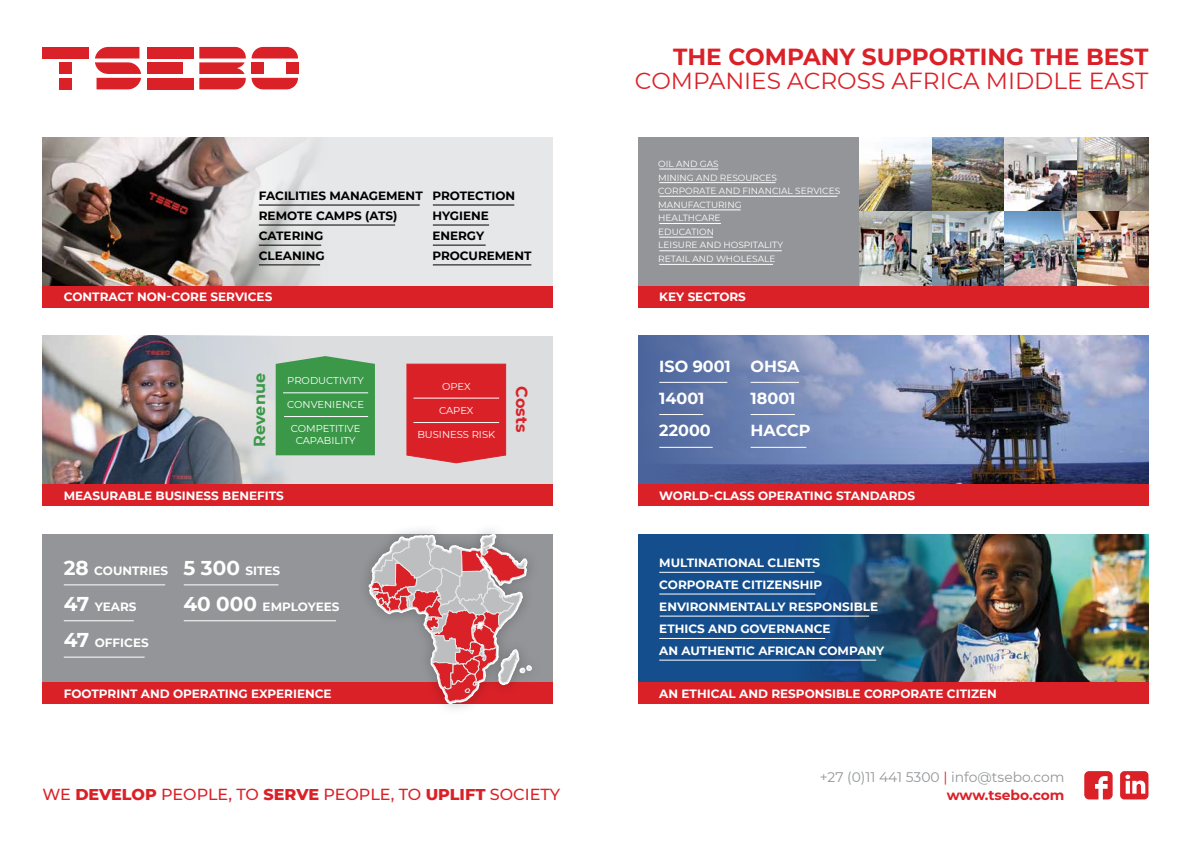
<style>
.page{position:relative;width:1191px;height:842px;background:#fff}
.page>*{position:absolute;margin:0;border:0;box-sizing:border-box;transform-origin:0 0}
.t1{font:23.2px "Montserrat";color:#da2128}
.t2{font:700 23.2px "Montserrat";color:#da2128}
.t3{font:500 16px "Montserrat";letter-spacing:-.005em;color:#da2128}
.t4{font:700 16px/32px "Montserrat";color:#fff}
.t5{font:700 16px "Montserrat";color:#3a9848}
.t6{font:700 16px "Montserrat";color:#da2128}
.t7{font:13.9px "Montserrat";color:#939598}
.t8{font:700 13.9px "Montserrat";color:#da2128}
.t9{font:700 12px/22px "Montserrat";color:#fff}
.t10{font:700 12px/20px "Montserrat";color:#000}
.t11{font:10px/12px "Montserrat";color:#fff;text-align:center}
.t12{font:9px/13.5px "Montserrat";color:#fff}
.s1{font-size:20px}
.s2{color:#da2128}
.s3{font-weight:800}
</style>
<div class="page">
<div style="left:638px;top:137px;width:510px;height:149px;background:#939598"></div>
<img style="left:859px;top:137px;width:289px;height:149px">
<div style="left:43px;top:534px;width:510px;height:149px;background:#939598"></div>
<div style="left:43px;top:683px;width:510px;height:21px;background:#da2128"></div>
<div style="left:43px;top:336px;width:510px;height:149px;background:#dcddde"></div>
<img style="left:43px;top:336px;width:249px;height:148px">
<div style="left:43px;top:137px;width:510px;height:149px;background:#e6e7e8"></div>
<img style="left:43px;top:137px;width:284px;height:149px">
<div style="left:43px;top:286px;width:510px;height:21px;background:#da2128"></div>
<svg style="left:406px;top:364px;width:100px;height:99px"></svg>
<div style="left:276px;top:356px;width:99px;height:99px;background:#3a9848"></div>
<hr style="left:283px;top:393px;width:85px;height:1px;background:#fff">
<hr style="left:413px;top:398px;width:86px;height:1px;background:#fff">
<hr style="left:284px;top:416px;width:84px;height:1px;background:#fff">
<hr style="left:413px;top:422px;width:86px;height:1px;background:#fff">
<hr style="left:64px;top:585px;width:101px;height:1px;background:#fff">
<hr style="left:184px;top:585px;width:94px;height:1px;background:#fff">
<hr style="left:64px;top:620px;width:70px;height:1px;background:#fff">
<hr style="left:184px;top:620px;width:152px;height:1px;background:#fff">
<div style="left:147px;top:47px;width:46px;height:12px;background:#da2128"></div>
<div style="left:147px;top:78px;width:46px;height:11px;background:#da2128"></div>
<div style="left:147px;top:62px;width:35px;height:12px;background:#da2128"></div>
<svg style="left:95px;top:47px;width:46px;height:42px"></svg>
<svg style="left:252px;top:47px;width:46px;height:12px"></svg>
<div style="left:252px;top:62px;width:12px;height:12px;background:#da2128"></div>
<div style="left:286px;top:62px;width:12px;height:12px;background:#da2128"></div>
<svg style="left:252px;top:78px;width:46px;height:11px"></svg>
<div style="left:43px;top:47px;width:46px;height:12px;background:#da2128"></div>
<div style="left:60px;top:78px;width:12px;height:11px;background:#da2128"></div>
<div style="left:60px;top:62px;width:12px;height:12px;background:#da2128"></div>
<svg style="left:199px;top:47px;width:47px;height:42px"></svg>
<img style="left:638px;top:335px;width:510px;height:149px">
<div style="left:638px;top:534px;width:510px;height:149px;background:#144e8c"></div>
<img style="left:794px;top:534px;width:354px;height:149px">
<div style="left:357px;top:522px;width:186px;height:194px;background:#000;opacity:.25"></div>
<svg style="left:365px;top:522px;width:168px;height:189px"></svg>
<div style="left:43px;top:484px;width:510px;height:22px;background:#da2128"></div>
<div style="left:638px;top:286px;width:510px;height:21px;background:#da2128"></div>
<hr style="left:64px;top:657px;width:81px;height:1px;background:#fff">
<hr style="left:659px;top:169px;width:59px;height:1px;background:#fff">
<hr style="left:659px;top:182px;width:116px;height:1px;background:#fff">
<hr style="left:659px;top:196px;width:178px;height:1px;background:#fff">
<hr style="left:659px;top:210px;width:81px;height:1px;background:#fff">
<hr style="left:659px;top:223px;width:62px;height:1px;background:#fff">
<hr style="left:659px;top:237px;width:54px;height:1px;background:#fff">
<hr style="left:659px;top:250px;width:123px;height:1px;background:#fff">
<hr style="left:659px;top:264px;width:114px;height:1px;background:#fff">
<div style="left:638px;top:484px;width:510px;height:22px;background:#da2128"></div>
<hr style="left:659px;top:382px;width:68px;height:1px;background:#fff">
<hr style="left:659px;top:414px;width:44px;height:1px;background:#fff">
<hr style="left:750px;top:414px;width:45px;height:1px;background:#fff">
<hr style="left:750px;top:382px;width:49px;height:1px;background:#fff">
<hr style="left:659px;top:447px;width:53px;height:1px;background:#fff">
<hr style="left:750px;top:447px;width:56px;height:1px;background:#fff">
<div style="left:638px;top:683px;width:510px;height:21px;background:#da2128"></div>
<hr style="left:659px;top:572px;width:155px;height:1px;background:#fff">
<hr style="left:659px;top:594px;width:156px;height:1px;background:#fff">
<hr style="left:659px;top:616px;width:210px;height:1px;background:#fff">
<hr style="left:659px;top:660px;width:217px;height:1px;background:#fff">
<hr style="left:659px;top:638px;width:166px;height:1px;background:#fff">
<hr style="left:259px;top:205px;width:161px;height:1px;background:#000">
<hr style="left:433px;top:205px;width:81px;height:1px;background:#000">
<hr style="left:433px;top:225px;width:56px;height:1px;background:#000">
<hr style="left:433px;top:245px;width:52px;height:1px;background:#000">
<hr style="left:259px;top:225px;width:136px;height:1px;background:#000">
<hr style="left:259px;top:245px;width:62px;height:1px;background:#000">
<hr style="left:259px;top:265px;width:61px;height:1px;background:#000">
<hr style="left:433px;top:265px;width:98px;height:1px;background:#000">
<svg style="left:1084px;top:771px;width:28px;height:28px"></svg>
<svg style="left:1120px;top:771px;width:28px;height:28px"></svg>
<p class="t10" style="left:259px;top:185px;width:165px">FACILITIES MANAGEMENT<br>REMOTE CAMPS (ATS)<br>CATERING<br>CLEANING</p>
<p class="t10" style="left:432px;top:185px;width:101px">PROTECTION<br>HYGIENE<br>ENERGY<br>PROCUREMENT</p>
<p class="t9" style="left:64px;top:285px;width:210px">CONTRACT NON-CORE SERVICES</p>
<h2 class="t5" style="left:248px;top:447px;width:75px;rotate:-90deg">Revenue</h2>
<p class="t11" style="left:287px;top:374px;width:78px">PRODUCTIVITY</p>
<p class="t11" style="left:287px;top:398px;width:78px">CONVENIENCE</p>
<p class="t11" style="left:291px;top:422px;width:71px">COMPETITIVE<br>CAPABILITY</p>
<p class="t9" style="left:64px;top:484px;width:221px">MEASURABLE BUSINESS BENEFITS</p>
<p class="t9" style="left:64px;top:559px;width:106px"><span class="s1">28</span> COUNTRIES</p>
<p class="t9" style="left:64px;top:595px;width:74px"><span class="s1">47</span> YEARS</p>
<p class="t9" style="left:64px;top:631px;width:86px"><span class="s1">47</span> OFFICES</p>
<p class="t9" style="left:183px;top:559px;width:98px"><span class="s1">5 300</span> SITES</p>
<p class="t9" style="left:183px;top:595px;width:158px"><span class="s1">40 000</span> EMPLOYEES</p>
<p class="t9" style="left:64px;top:682px;width:269px">FOOTPRINT AND OPERATING EXPERIENCE</p>
<p class="t11" style="left:442px;top:380px;width:30px">OPEX</p>
<p class="t11" style="left:439px;top:404px;width:36px">CAPEX</p>
<p class="t11" style="left:417px;top:428px;width:79px">BUSINESS RISK</p>
<h2 class="t6" style="left:533px;top:386px;width:47px;rotate:90deg">Costs</h2>
<h1 class="t2" style="left:673px;top:40px;width:477px">THE COMPANY SUPPORTING THE BEST</h1>
<h1 class="t1" style="left:635px;top:65px;width:515px">COMPANIES ACROSS AFRICA MIDDLE EAST</h1>
<p class="t12" style="left:658px;top:157px;width:183px">OIL AND GAS<br>MINING AND RESOURCES<br>CORPORATE AND FINANCIAL SERVICES<br>MANUFACTURING<br>HEALTHCARE<br>EDUCATION<br>LEISURE AND HOSPITALITY<br>RETAIL AND WHOLESALE</p>
<p class="t9" style="left:659px;top:285px;width:88px">KEY SECTORS</p>
<h2 class="t4" style="left:659px;top:350px;width:73px">ISO 9001<br>14001<br>22000</h2>
<h2 class="t4" style="left:750px;top:350px;width:61px">OHSA<br>18001<br>HACCP</h2>
<p class="t9" style="left:659px;top:484px;width:257px">WORLD-CLASS OPERATING STANDARDS</p>
<p class="t9" style="left:659px;top:551px;width:226px">MULTINATIONAL CLIENTS<br>CORPORATE CITIZENSHIP<br>ENVIRONMENTALLY RESPONSIBLE<br>ETHICS AND GOVERNANCE<br>AN AUTHENTIC AFRICAN COMPANY</p>
<p class="t9" style="left:659px;top:682px;width:339px">AN ETHICAL AND RESPONSIBLE CORPORATE CITIZEN</p>
<p class="t7" style="left:819px;top:768px;width:246px">+27 (0)11 441 5300 <span class="s2">|</span> info@tsebo.com</p>
<h2 class="t3" style="left:43px;top:783px;width:519px">WE <span class="s3">DEVELOP</span> PEOPLE, TO <span class="s3">SERVE</span> PEOPLE, TO <span class="s3">UPLIFT</span> SOCIETY</h2>
<p class="t8" style="left:946px;top:785px;width:119px">www.tsebo.com</p>
</div>
